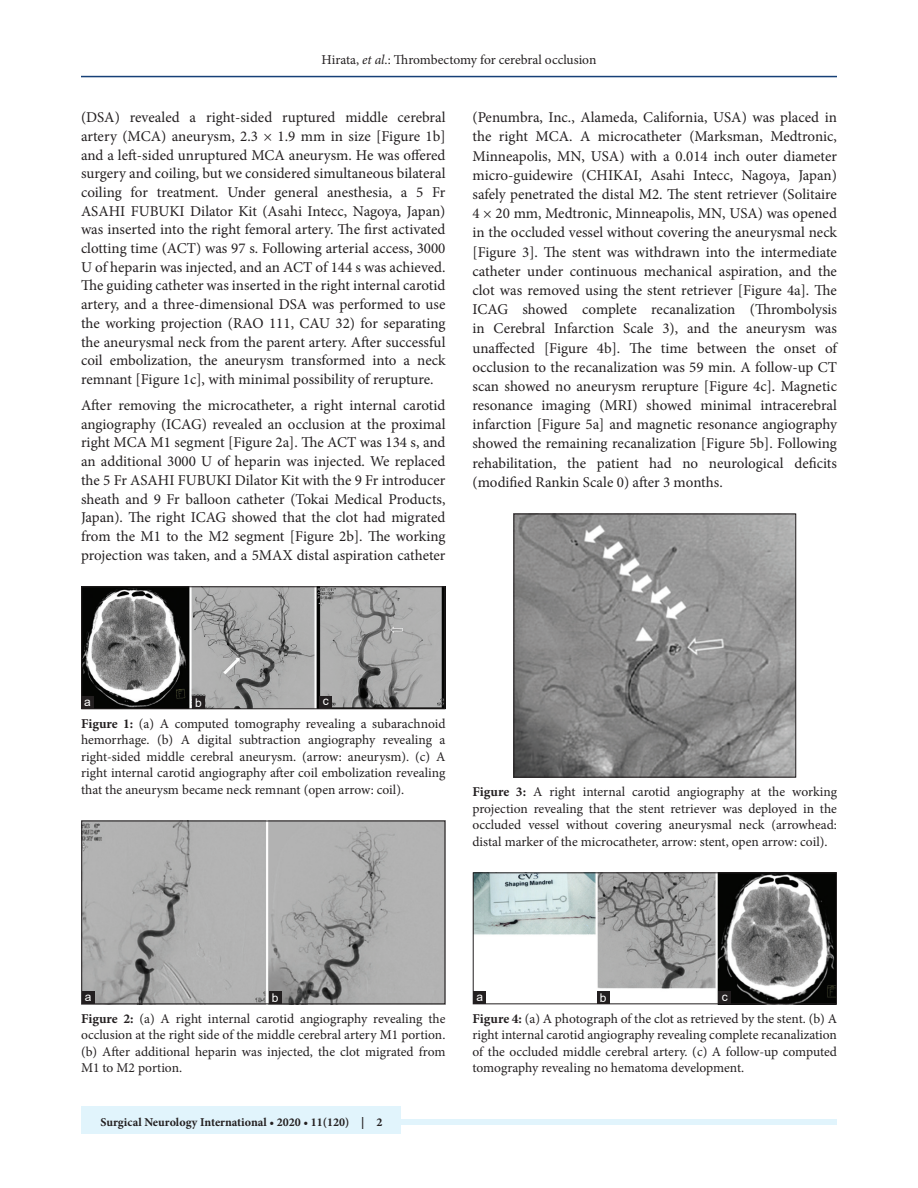
<style>
.page{position:relative;width:918px;height:1188px;background:#fff}
.page>*{position:absolute;margin:0;border:0;box-sizing:border-box;transform-origin:0 0}
.TX{font:15px/18.8px "Minion Pro";color:#231f20;text-align:justify}
.FGC{font:13.5px/16.5px "Minion Pro";letter-spacing:-.005em;color:#231f20;text-align:justify}
.JF{font:700 12px "Minion Pro";color:#231f20}
.LABEL{font:12px "Arial";color:#fff}
.s1{font-style:italic}
.s2{font-weight:700}
</style>
<div class="page">
<hr style="left:81px;top:76px;width:756px;height:1px;background:#164077">
<div style="left:81px;top:1119px;width:756px;height:6px;background:#e1f4fc"></div>
<div style="left:81px;top:1106px;width:319px;height:28px;background:#e1f4fc"></div>
<img style="left:516px;top:516px;width:278px;height:259px">
<div style="left:514px;top:514px;width:282px;height:263px;border:1px solid #231f20"></div>
<img style="left:84px;top:589px;width:359px;height:118px">
<div style="left:82px;top:587px;width:363px;height:122px;border:1px solid #231f20"></div>
<div style="left:319px;top:696px;width:13px;height:13px;background:#231f20"></div>
<div style="left:192px;top:696px;width:13px;height:13px;background:#231f20"></div>
<div style="left:81px;top:696px;width:13px;height:13px;background:#231f20"></div>
<img style="left:84px;top:823px;width:359px;height:179px">
<div style="left:82px;top:821px;width:363px;height:183px;border:1px solid #231f20"></div>
<div style="left:269px;top:991px;width:12px;height:13px;background:#231f20"></div>
<div style="left:82px;top:991px;width:13px;height:13px;background:#231f20"></div>
<img style="left:475px;top:875px;width:360px;height:127px">
<div style="left:473px;top:873px;width:364px;height:131px;border:1px solid #231f20"></div>
<div style="left:718px;top:991px;width:13px;height:13px;background:#231f20"></div>
<div style="left:597px;top:991px;width:13px;height:13px;background:#231f20"></div>
<div style="left:473px;top:991px;width:13px;height:13px;background:#231f20"></div>
<p class="FGC" style="left:322px;top:51px;width:276px">Hirata, <span class="s1">et al</span>.: Thrombectomy for cerebral occlusion</p>
<p class="TX" style="left:81px;top:108px;width:366px">(DSA) revealed a right-sided ruptured middle cerebral artery (MCA) aneurysm, 2.3 × 1.9 mm in size [Figure 1b] and a left-sided unruptured MCA aneurysm. He was offered surgery and coiling, but we considered simultaneous bilateral coiling for treatment. Under general anesthesia, a 5 Fr ASAHI FUBUKI Dilator Kit (Asahi Intecc, Nagoya, Japan) was inserted into the right femoral artery. The first activated clotting time (ACT) was 97 s. Following arterial access, 3000<br>U of heparin was injected, and an ACT of 144 s was achieved.<br>The guiding catheter was inserted in the right internal carotid artery, and a three-dimensional DSA was performed to use the working projection (RAO 111, CAU 32) for separating the aneurysmal neck from the parent artery. After successful coil embolization, the aneurysm transformed into a neck remnant [Figure 1c], with minimal possibility of rerupture.</p>
<p class="TX" style="left:81px;top:396px;width:366px">After removing the microcatheter, a right internal carotid angiography (ICAG) revealed an occlusion at the proximal right MCA M1 segment [Figure 2a]. The ACT was 134 s, and an additional 3000 U of heparin was injected. We replaced the 5 Fr ASAHI FUBUKI Dilator Kit with the 9 Fr introducer sheath and 9 Fr balloon catheter (Tokai Medical Products, Japan). The right ICAG showed that the clot had migrated from the M1 to the M2 segment [Figure 2b]. The working projection was taken, and a 5MAX distal aspiration catheter</p>
<p class="TX" style="left:472px;top:108px;width:366px;line-height:19.2px">(Penumbra, Inc., Alameda, California, USA) was placed in the right MCA. A microcatheter (Marksman, Medtronic, Minneapolis, MN, USA) with a 0.014 inch outer diameter micro-guidewire (CHIKAI, Asahi Intecc, Nagoya, Japan) safely penetrated the distal M2. The stent retriever (Solitaire 4 × 20 mm, Medtronic, Minneapolis, MN, USA) was opened in the occluded vessel without covering the aneurysmal neck [Figure 3]. The stent was withdrawn into the intermediate catheter under continuous mechanical aspiration, and the clot was removed using the stent retriever [Figure 4a]. The ICAG showed complete recanalization (Thrombolysis in Cerebral Infarction Scale 3), and the aneurysm was unaffected [Figure 4b]. The time between the onset of occlusion to the recanalization was 59 min. A follow-up CT scan showed no aneurysm rerupture [Figure 4c]. Magnetic resonance imaging (MRI) showed minimal intracerebral infarction [Figure 5a] and magnetic resonance angiography showed the remaining recanalization [Figure 5b]. Following rehabilitation, the patient had no neurological deficits (modified Rankin Scale 0) after 3 months.</p>
<p class="LABEL" style="left:84px;top:694px;width:8px">a</p>
<p class="LABEL" style="left:195px;top:694px;width:8px">b</p>
<p class="LABEL" style="left:323px;top:693px;width:7px">c</p>
<p class="FGC" style="left:81px;top:715px;width:366px"><span class="s2">Figure 1:</span> (a) A computed tomography revealing a subarachnoid hemorrhage. (b) A digital subtraction angiography revealing a right-sided middle cerebral aneurysm. (arrow: aneurysm). (c) A right internal carotid angiography after coil embolization revealing that the aneurysm became neck remnant (open arrow: coil).</p>
<p class="FGC" style="left:472px;top:784px;width:366px"><span class="s2">Figure 3:</span> A right internal carotid angiography at the working projection revealing that the stent retriever was deployed in the occluded vessel without covering aneurysmal neck (arrowhead: distal marker of the microcatheter, arrow: stent, open arrow: coil).</p>
<p class="LABEL" style="left:85px;top:988px;width:8px">a</p>
<p class="LABEL" style="left:272px;top:989px;width:8px">b</p>
<p class="FGC" style="left:81px;top:1010px;width:366px"><span class="s2">Figure 2:</span> (a) A right internal carotid angiography revealing the occlusion at the right side of the middle cerebral artery M1 portion. (b) After additional heparin was injected, the clot migrated from M1 to M2 portion.</p>
<p class="JF" style="left:100px;top:1113px;width:284px">Surgical Neurology International • 2020 • 11(120) | 2</p>
<p class="LABEL" style="left:476px;top:988px;width:8px">a</p>
<p class="LABEL" style="left:600px;top:989px;width:8px">b</p>
<p class="LABEL" style="left:722px;top:988px;width:7px">c</p>
<p class="FGC" style="left:472px;top:1010px;width:366px"><span class="s2">Figure 4:</span> (a) A photograph of the clot as retrieved by the stent. (b) A right internal carotid angiography revealing complete recanalization of the occluded middle cerebral artery. (c) A follow-up computed tomography revealing no hematoma development.</p>
</div>
